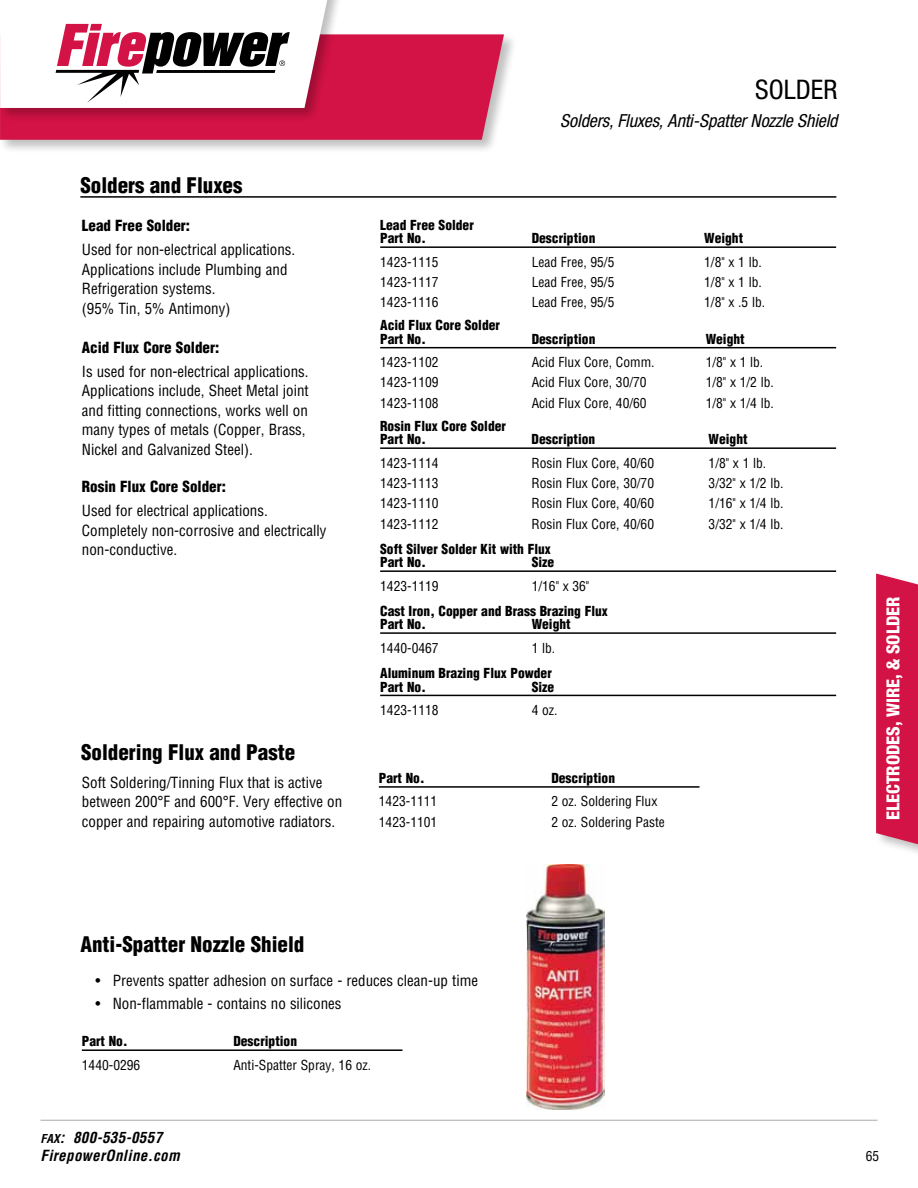
<style>
.page{position:relative;width:918px;height:1188px;background:#fff}
.page>*{position:absolute;margin:0;border:0;box-sizing:border-box;transform-origin:0 0}
.t1{font:condensed 27px "Helvetica Neue";letter-spacing:.005em;color:#000}
.t2{font:900 condensed 21px "Helvetica";color:#000}
.t3{font:italic condensed 18px "Helvetica Neue";letter-spacing:-.01em;color:#000}
.t4{font:800 condensed 18px "Helvetica Neue";color:#fff}
.t5{font:condensed 15px/19.5px "Helvetica";color:#000}
.t6{font:900 condensed 15px "Helvetica";color:#000}
.t7{font:italic 700 condensed 15px/18px "Helvetica";letter-spacing:.025em;color:#000}
.t8{font:condensed 13.5px "Helvetica";color:#000}
.t9{font:900 condensed 13.5px/13.5px "Helvetica";color:#000}
.s1{font-size:12px}
</style>
<div class="page">
<div style="left:0;top:32px;width:518px;height:122px;background:#000;opacity:.25"></div>
<svg style="left:0;top:34px;width:504px;height:106px;background:#d31c4c"></svg>
<hr style="left:40px;top:1120px;width:838px;height:1px;background:#a7a9ac">
<div style="left:0;top:0;width:349px;height:122px;background:#000;opacity:.25"></div>
<svg style="left:0;top:0;width:327px;height:108px"></svg>
<div style="left:874px;top:572px;width:44px;height:289px;background:#000;opacity:.25"></div>
<svg style="left:876px;top:574px;width:42px;height:270px;background:#d41b4c"></svg>
<hr style="left:380px;top:246px;width:456px;height:2px;background:#000">
<hr style="left:380px;top:570px;width:456px;height:2px;background:#000">
<hr style="left:380px;top:632px;width:456px;height:2px;background:#000">
<hr style="left:380px;top:695px;width:456px;height:1px;background:#000">
<hr style="left:380px;top:347px;width:456px;height:1px;background:#000">
<hr style="left:380px;top:447px;width:456px;height:2px;background:#000">
<hr style="left:82px;top:1049px;width:321px;height:2px;background:#000">
<img style="left:527px;top:865px;width:78px;height:244px">
<hr style="left:379px;top:786px;width:321px;height:2px;background:#000">
<hr style="left:80px;top:196px;width:756px;height:2px;background:#000">
<h2 class="t2" style="left:80px;top:172px;width:164px">Solders and Fluxes</h2>
<p class="t6" style="left:82px;top:216px;width:110px">Lead Free Solder:</p>
<p class="t5" style="left:82px;top:240px;width:215px">Used for non-electrical applications.<br>Applications include Plumbing and<br>Refrigeration systems.<br>(95% Tin, 5% Antimony)</p>
<p class="t6" style="left:82px;top:338px;width:139px">Acid Flux Core Solder:</p>
<p class="t5" style="left:82px;top:361px;width:228px">Is used for non-electrical applications.<br>Applications include, Sheet Metal joint and fitting connections, works well on many types of metals (Copper, Brass, Nickel and Galvanized Steel).</p>
<p class="t6" style="left:82px;top:477px;width:146px">Rosin Flux Core Solder:</p>
<p class="t5" style="left:82px;top:501px;width:246px">Used for electrical applications.<br>Completely non-corrosive and electrically non-conductive.</p>
<h2 class="t2" style="left:81px;top:739px;width:216px">Soldering Flux and Paste</h2>
<p class="t9" style="left:380px;top:218px;width:95px">Lead Free Solder<br>Part No.</p>
<h1 class="t1" style="left:755px;top:74px;width:84px">SOLDER</h1>
<p class="t3" style="left:560px;top:110px;width:279px">Solders, Fluxes, Anti-Spatter Nozzle Shield</p>
<p class="t9" style="left:532px;top:232px;width:65px">Description</p>
<p class="t9" style="left:704px;top:232px;width:41px">Weight</p>
<p class="t8" style="left:380px;top:253px;width:60px">1423-1115</p>
<p class="t8" style="left:532px;top:253px;width:84px">Lead Free, 95/5</p>
<p class="t8" style="left:704px;top:253px;width:59px">1/8" x 1 lb.</p>
<p class="t8" style="left:380px;top:274px;width:60px">1423-1117</p>
<p class="t8" style="left:532px;top:274px;width:84px">Lead Free, 95/5</p>
<p class="t8" style="left:704px;top:274px;width:59px">1/8" x 1 lb.</p>
<p class="t8" style="left:380px;top:294px;width:60px">1423-1116</p>
<p class="t8" style="left:532px;top:294px;width:84px">Lead Free, 95/5</p>
<p class="t8" style="left:704px;top:294px;width:63px">1/8" x .5 lb.</p>
<p class="t9" style="left:380px;top:319px;width:121px">Acid Flux Core Solder<br>Part No.</p>
<p class="t9" style="left:532px;top:332px;width:65px">Description</p>
<p class="t9" style="left:706px;top:332px;width:41px">Weight</p>
<p class="t8" style="left:380px;top:354px;width:60px">1423-1102</p>
<p class="t8" style="left:532px;top:354px;width:124px">Acid Flux Core, Comm.</p>
<p class="t8" style="left:706px;top:354px;width:59px">1/8" x 1 lb.</p>
<p class="t8" style="left:380px;top:374px;width:60px">1423-1109</p>
<p class="t8" style="left:532px;top:374px;width:116px">Acid Flux Core, 30/70</p>
<p class="t8" style="left:706px;top:374px;width:70px">1/8" x 1/2 lb.</p>
<p class="t8" style="left:380px;top:394px;width:60px">1423-1108</p>
<p class="t8" style="left:532px;top:394px;width:116px">Acid Flux Core, 40/60</p>
<p class="t8" style="left:706px;top:394px;width:70px">1/8" x 1/4 lb.</p>
<p class="t9" style="left:380px;top:419px;width:127px">Rosin Flux Core Solder<br>Part No.</p>
<p class="t9" style="left:532px;top:433px;width:65px">Description</p>
<p class="t9" style="left:709px;top:433px;width:41px">Weight</p>
<p class="t8" style="left:380px;top:454px;width:60px">1423-1114</p>
<p class="t8" style="left:532px;top:454px;width:124px">Rosin Flux Core, 40/60</p>
<p class="t8" style="left:709px;top:454px;width:59px">1/8" x 1 lb.</p>
<p class="t8" style="left:380px;top:475px;width:60px">1423-1113</p>
<p class="t8" style="left:532px;top:475px;width:124px">Rosin Flux Core, 30/70</p>
<p class="t8" style="left:709px;top:475px;width:76px">3/32" x 1/2 lb.</p>
<p class="t8" style="left:380px;top:495px;width:60px">1423-1110</p>
<p class="t8" style="left:532px;top:495px;width:124px">Rosin Flux Core, 40/60</p>
<p class="t8" style="left:709px;top:495px;width:76px">1/16" x 1/4 lb.</p>
<p class="t8" style="left:380px;top:515px;width:60px">1423-1112</p>
<p class="t8" style="left:532px;top:515px;width:124px">Rosin Flux Core, 40/60</p>
<p class="t8" style="left:709px;top:515px;width:76px">3/32" x 1/4 lb.</p>
<p class="t9" style="left:380px;top:542px;width:172px">Soft Silver Solder Kit with Flux<br>Part No.</p>
<p class="t9" style="left:532px;top:556px;width:24px">Size</p>
<p class="t8" style="left:380px;top:577px;width:60px">1423-1119</p>
<p class="t8" style="left:532px;top:577px;width:59px">1/16" x 36"</p>
<p class="t9" style="left:380px;top:604px;width:229px">Cast Iron, Copper and Brass Brazing Flux<br>Part No.</p>
<p class="t9" style="left:532px;top:617px;width:41px">Weight</p>
<p class="t8" style="left:380px;top:639px;width:60px">1440-0467</p>
<p class="t8" style="left:532px;top:639px;width:25px">1 lb.</p>
<p class="t9" style="left:380px;top:666px;width:173px">Aluminum Brazing Flux Powder<br>Part No.</p>
<p class="t9" style="left:532px;top:680px;width:24px">Size</p>
<p class="t8" style="left:380px;top:702px;width:60px">1423-1118</p>
<p class="t8" style="left:532px;top:702px;width:27px">4 oz.</p>
<p class="t5" style="left:82px;top:772px;width:262px">Soft Soldering/Tinning Flux that is active between 200°F and 600°F. Very effective on copper and repairing automotive radiators.</p>
<p class="t9" style="left:379px;top:771px;width:47px">Part No.</p>
<p class="t9" style="left:551px;top:771px;width:65px">Description</p>
<p class="t8" style="left:379px;top:793px;width:60px">1423-1111</p>
<p class="t8" style="left:551px;top:793px;width:107px">2 oz. Soldering Flux</p>
<p class="t8" style="left:379px;top:813px;width:60px">1423-1101</p>
<p class="t8" style="left:551px;top:813px;width:115px">2 oz. Soldering Paste</p>
<p class="t4" style="left:882px;top:820px;width:226px;rotate:-90deg">ELECTRODES, WIRE, &amp; SOLDER</p>
<h2 class="t2" style="left:80px;top:931px;width:226px">Anti-Spatter Nozzle Shield</h2>
<p class="t5" style="left:95px;top:970px;width:384px">• Prevents spatter adhesion on surface - reduces clean-up time</p>
<p class="t5" style="left:95px;top:994px;width:248px">• Non-flammable - contains no silicones</p>
<p class="t9" style="left:82px;top:1035px;width:47px">Part No.</p>
<p class="t9" style="left:233px;top:1035px;width:65px">Description</p>
<p class="t8" style="left:82px;top:1056px;width:60px">1440-0296</p>
<p class="t8" style="left:233px;top:1056px;width:139px">Anti-Spatter Spray, 16 oz.</p>
<p class="t7" style="left:40px;top:1128px;width:141px"><span class="s1">FAX</span>: 800-535-0557<br>FirepowerOnline.com</p>
<p class="t8" style="left:866px;top:1147px;width:15px">65</p>
</div>
